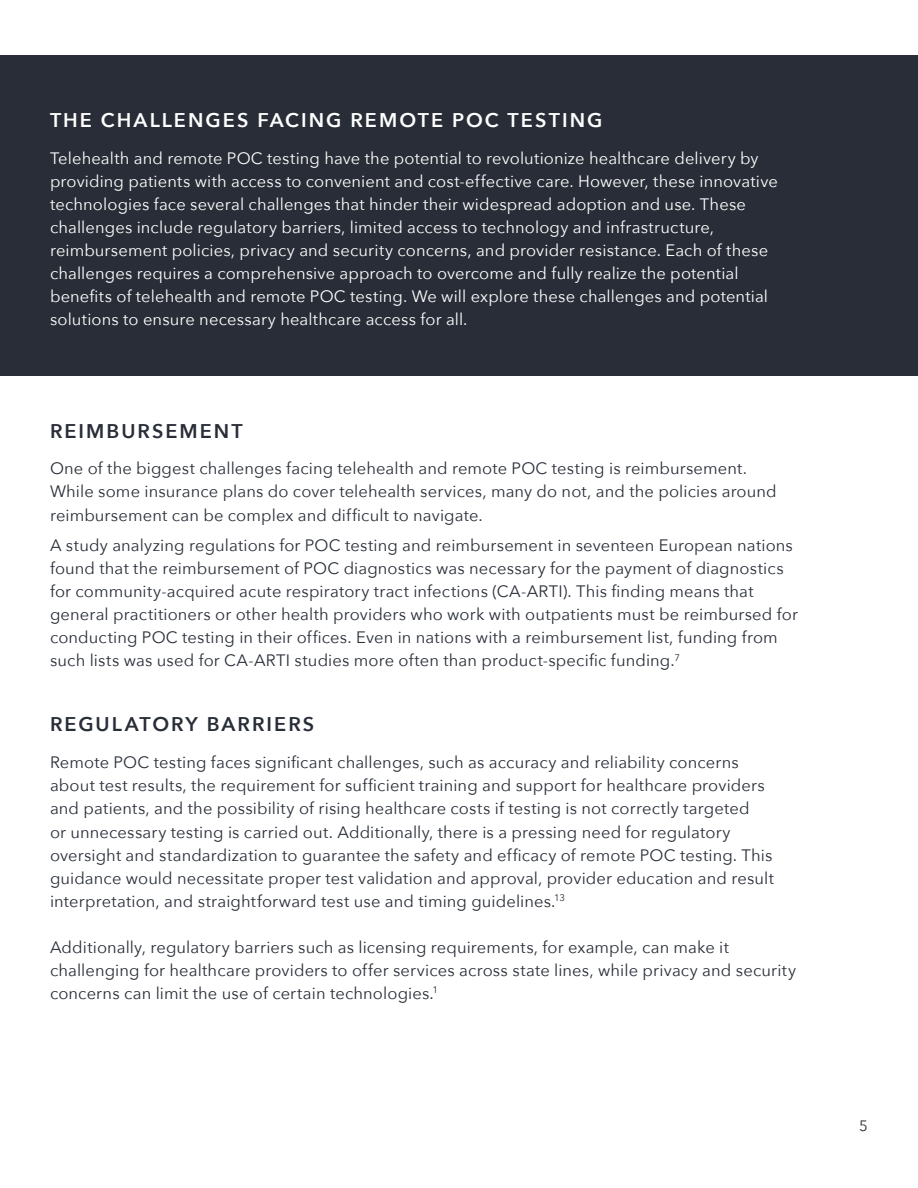
<style>
.page{position:relative;width:918px;height:1188px;background:#fff}
.page>*{position:absolute;margin:0;border:0;box-sizing:border-box;transform-origin:0 0}
.Headline{font:600 19.8px "Avenir Next";letter-spacing:.105em;color:#fff}
.Headline-2{font:600 19.8px "Avenir Next";letter-spacing:.105em;color:#282d37}
.t1{font:16.5px/23.1px "Avenir Next";letter-spacing:.01em;color:#282d37}
.t2{font:16.5px/23.1px "Avenir Next";letter-spacing:.01em;color:#fff}
.t3{font:15px "Avenir Next";color:#282d37}
</style>
<div class="page">
<div style="left:0;top:56px;width:918px;height:320px;background:#282d37"></div>
<p class="Headline" style="left:50px;top:103px;width:554px">THE CHALLENGES FACING REMOTE POC TESTING</p>
<p class="t2" style="left:50px;top:146px;width:729px">Telehealth and remote POC testing have the potential to revolutionize healthcare delivery by providing patients with access to convenient and cost-effective care. However, these innovative technologies face several challenges that hinder their widespread adoption and use. These challenges include regulatory barriers, limited access to technology and infrastructure, reimbursement policies, privacy and security concerns, and provider resistance. Each of these challenges requires a comprehensive approach to overcome and fully realize the potential benefits of telehealth and remote POC testing. We will explore these challenges and potential solutions to ensure necessary healthcare access for all.</p>
<p class="Headline-2" style="left:50px;top:414px;width:194px">REIMBURSEMENT</p>
<p class="t1" style="left:50px;top:456px;width:728px">One of the biggest challenges facing telehealth and remote POC testing is reimbursement.<br>While some insurance plans do cover telehealth services, many do not, and the policies around reimbursement can be complex and difficult to navigate.</p>
<p class="t1" style="left:50px;top:533px;width:749px">A study analyzing regulations for POC testing and reimbursement in seventeen European nations found that the reimbursement of POC diagnostics was necessary for the payment of diagnostics for community-acquired acute respiratory tract infections (CA-ARTI). This finding means that general practitioners or other health providers who work with outpatients must be reimbursed for conducting POC testing in their offices. Even in nations with a reimbursement list, funding from such lists was used for CA-ARTI studies more often than product-specific funding.<sup>7</sup></p>
<p class="Headline-2" style="left:50px;top:708px;width:266px">REGULATORY BARRIERS</p>
<p class="t1" style="left:50px;top:750px;width:725px">Remote POC testing faces significant challenges, such as accuracy and reliability concerns about test results, the requirement for sufficient training and support for healthcare providers and patients, and the possibility of rising healthcare costs if testing is not correctly targeted<br>or unnecessary testing is carried out. Additionally, there is a pressing need for regulatory oversight and standardization to guarantee the safety and efficacy of remote POC testing. This guidance would necessitate proper test validation and approval, provider education and result interpretation, and straightforward test use and timing guidelines.<sup>13</sup></p>
<p class="t1" style="left:50px;top:935px;width:748px">Additionally, regulatory barriers such as licensing requirements, for example, can make it challenging for healthcare providers to offer services across state lines, while privacy and security concerns can limit the use of certain technologies.<sup>1</sup></p>
<p class="t3" style="left:859px;top:1113px;width:10px">5</p>
</div>
